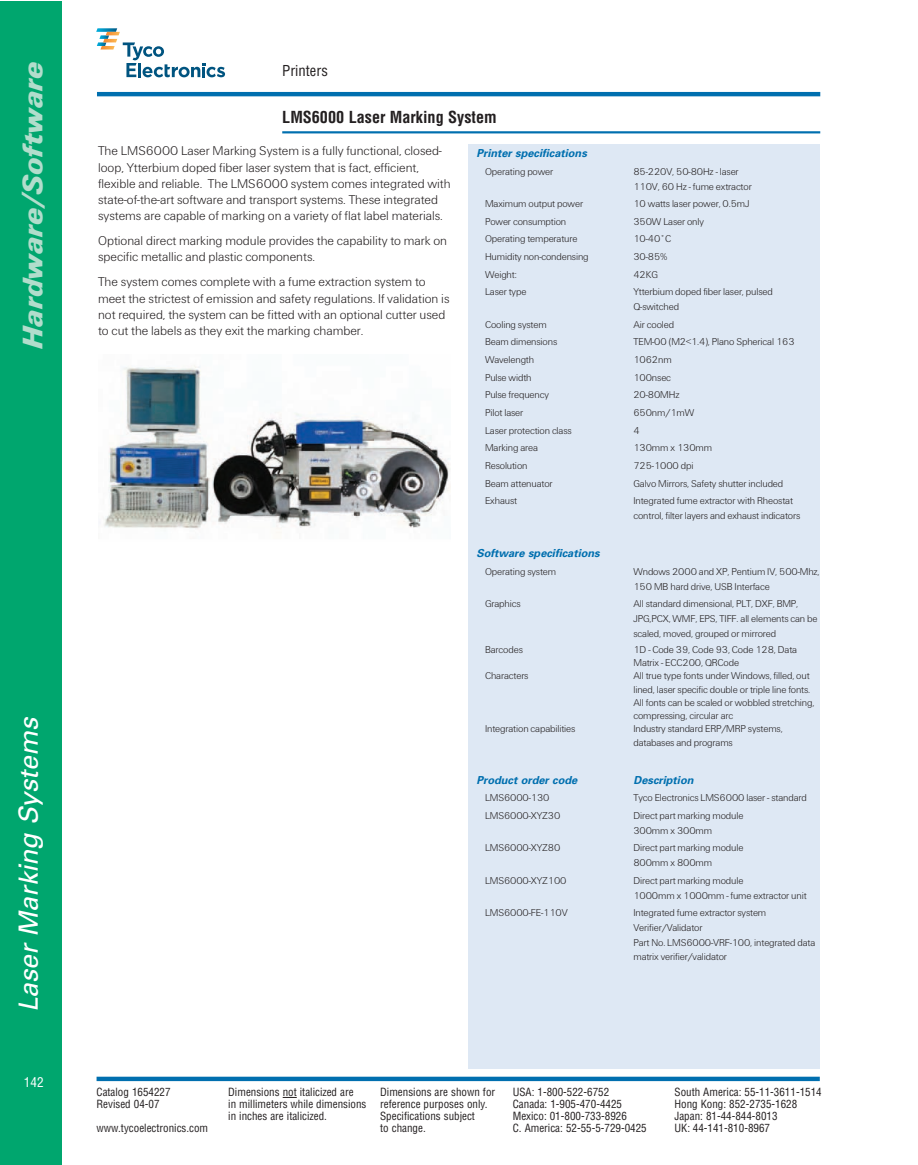
<style>
.page{position:relative;width:918px;height:1165px;background:#fff}
.page>*{position:absolute;margin:0;border:0;box-sizing:border-box;transform-origin:0 0}
.t1{font:italic 900 29.4px "U76 Univers";color:#b2ddcc}
.t2{font:italic 26.4px "Univers";color:#fff}
.t3{font:700 condensed 16.2px "Helvetica";color:#231f20}
.t4{font:condensed 14.7px "Helvetica";color:#231f20}
.t5{font:300 13.2px/16.2px "U45 Univers";color:#231f20}
.t6{font:condensed 13.2px "Helvetica";color:#fff}
.t7{font:condensed 10.95px "Helvetica";color:#231f20}
.t8{font:italic 700 10.95px "Univers";color:#006faf}
.t9{font:300 10.35px/14.7px "U45 Univers";letter-spacing:-.01em;color:#231f20}
</style>
<div class="page">
<div style="left:0;top:1px;width:62px;height:1163px;background:#00a66e"></div>
<svg style="left:283px;top:1096px;width:13px;height:1px"></svg>
<svg style="left:97px;top:1076px;width:723px;height:4px;background:#2c88bc"></svg>
<hr style="left:282px;top:131px;width:538px;height:2px;background:#006faf">
<hr style="left:97px;top:92px;width:723px;height:4px;background:#006faf">
<svg style="left:97px;top:28px;width:128px;height:49px"></svg>
<div style="left:469px;top:145px;width:351px;height:924px;background:#dee8f4"></div>
<img style="left:104px;top:365px;width:346px;height:168px">
<h1 class="t1" style="left:23px;top:348px;width:288px;rotate:-90deg">Hardware/Software</h1>
<h2 class="t2" style="left:19px;top:1012px;width:301px;rotate:-90deg">Laser Marki ng Systems</h2>
<p class="t6" style="left:24px;top:1076px;width:21px">142</p>
<h3 class="t4" style="left:282px;top:65px;width:47px">Printers</h3>
<h3 class="t3" style="left:282px;top:111px;width:216px">LMS6000 Laser Marking System</h3>
<p class="t5" style="left:98px;top:144px;width:354px">The LMS6000 Laser Marking System is a fully functional, closed&shy;loop, Ytterbium doped fiber laser system that is fact, efficient, flexible and reliable. The LMS6000 system comes integrated with state-of-the-art software and transport systems. These integrated systems are capable of marking on a variety of flat label materials.</p>
<p class="t5" style="left:98px;top:234px;width:351px">Optional direct marking module provides the capability to mark on specific metallic and plastic components.</p>
<p class="t5" style="left:98px;top:275px;width:353px">The system comes complete with a fume extraction system to meet the strictest of emission and safety regulations. If validation is not required, the system can be fitted with an optional cutter used to cut the labels as they exit the marking chamber.</p>
<p class="t8" style="left:476px;top:149px;width:114px">Printer specifications</p>
<p class="t9" style="left:485px;top:165px;width:70px">Operating power</p>
<p class="t9" style="left:633px;top:165px;width:120px">85-220V, 50-80Hz - laser<br>110V, 60 Hz - fume extractor</p>
<p class="t9" style="left:485px;top:197px;width:100px">Maximum output power</p>
<p class="t9" style="left:633px;top:197px;width:118px">10 watts laser power, 0.5mJ</p>
<p class="t9" style="left:485px;top:215px;width:83px">Power consumption</p>
<p class="t9" style="left:633px;top:215px;width:72px">350W Laser only</p>
<p class="t9" style="left:485px;top:232px;width:94px">Operating temperature</p>
<p class="t9" style="left:633px;top:232px;width:39px">10-40˚C</p>
<p class="t9" style="left:485px;top:250px;width:105px">Humidity non-condensing</p>
<p class="t9" style="left:633px;top:250px;width:36px">30-85%</p>
<p class="t9" style="left:485px;top:268px;width:33px">Weight:</p>
<p class="t9" style="left:633px;top:268px;width:26px">42KG</p>
<p class="t9" style="left:485px;top:285px;width:43px">Laser type</p>
<p class="t9" style="left:633px;top:285px;width:141px">Ytterbium doped fiber laser, pulsed<br>Q-switched</p>
<p class="t9" style="left:485px;top:318px;width:63px">Cooling system</p>
<p class="t9" style="left:633px;top:318px;width:42px">Air cooled</p>
<p class="t9" style="left:485px;top:335px;width:74px">Beam dimensions</p>
<p class="t9" style="left:633px;top:335px;width:163px">TEM-00 (M2&lt;1.4), Plano Spherical 163</p>
<p class="t9" style="left:485px;top:353px;width:51px">Wavelength</p>
<p class="t9" style="left:633px;top:353px;width:40px">1062nm</p>
<p class="t9" style="left:485px;top:371px;width:48px">Pulse width</p>
<p class="t9" style="left:633px;top:371px;width:39px">100nsec</p>
<p class="t9" style="left:485px;top:388px;width:65px">Pulse frequency</p>
<p class="t9" style="left:633px;top:388px;width:48px">20-80MHz</p>
<p class="t9" style="left:485px;top:406px;width:40px">Pilot laser</p>
<p class="t9" style="left:633px;top:406px;width:62px">650nm/1mW</p>
<p class="t9" style="left:485px;top:424px;width:88px">Laser protection class</p>
<p class="t9" style="left:633px;top:424px;width:8px">4</p>
<p class="t9" style="left:485px;top:441px;width:54px">Marking area</p>
<p class="t9" style="left:633px;top:441px;width:80px">130mm x 130mm</p>
<p class="t9" style="left:485px;top:459px;width:44px">Resolution</p>
<p class="t9" style="left:633px;top:459px;width:62px">725-1000 dpi</p>
<p class="t9" style="left:485px;top:476px;width:69px">Beam attenuator</p>
<p class="t9" style="left:633px;top:476px;width:151px">Galvo Mirrors, Safety shutter included</p>
<p class="t9" style="left:485px;top:494px;width:34px">Exhaust</p>
<p class="t9" style="left:633px;top:494px;width:168px">Integrated fume extractor with Rheostat control, filter layers and exhaust indicators</p>
<p class="t8" style="left:476px;top:549px;width:127px">Software specifications</p>
<p class="t9" style="left:485px;top:565px;width:73px">Operating system</p>
<p class="t9" style="left:633px;top:565px;width:188px">Wndows 2000 and XP, Pentium IV, 500-Mhz,<br>150 MB hard drive, USB Interface</p>
<p class="t9" style="left:485px;top:597px;width:37px">Graphics</p>
<p class="t9" style="left:633px;top:597px;width:186px">All standard dimensional, PLT, DXF, BMP,<br>JPG,PCX, WMF, EPS, TIFF. all elements can be scaled, moved, grouped or mirrored</p>
<p class="t9" style="left:485px;top:643px;width:39px">Barcodes</p>
<p class="t9" style="left:633px;top:643px;width:165px;line-height:13.2px">1D - Code 39, Code 93, Code 128, Data<br>Matrix - ECC200, QRCode</p>
<p class="t9" style="left:485px;top:669px;width:45px">Characters</p>
<p class="t9" style="left:633px;top:670px;width:183px;line-height:13.2px">All true type fonts under Windows, filled, out lined, laser specific double or triple line fonts.<br>All fonts can be scaled or wobbled stretching, compressing, circular arc</p>
<p class="t9" style="left:485px;top:722px;width:92px">Integration capabilities</p>
<p class="t9" style="left:633px;top:723px;width:151px;line-height:13.2px">Industry standard ERP/MRP systems, databases and programs</p>
<p class="t8" style="left:476px;top:775px;width:105px">Product order code</p>
<p class="t8" style="left:633px;top:775px;width:64px">Description</p>
<p class="t9" style="left:485px;top:791px;width:66px">LMS6000-130</p>
<p class="t9" style="left:633px;top:791px;width:175px">Tyco Electronics LMS6000 laser - standard</p>
<p class="t9" style="left:485px;top:809px;width:77px">LMS6000-XYZ30</p>
<p class="t9" style="left:633px;top:809px;width:112px">Direct part marking module<br>300mm x 300mm</p>
<p class="t9" style="left:485px;top:841px;width:77px">LMS6000-XYZ80</p>
<p class="t9" style="left:633px;top:841px;width:112px">Direct part marking module<br>800mm x 800mm</p>
<p class="t9" style="left:485px;top:873px;width:83px">LMS6000-XYZ100</p>
<p class="t9" style="left:633px;top:873px;width:175px">Direct part marking module<br>1000mm x 1000mm - fume extractor unit</p>
<p class="t9" style="left:485px;top:906px;width:84px">LMS6000-FE-110V</p>
<p class="t9" style="left:633px;top:906px;width:183px">Integrated fume extractor system<br>Verifier/Validator<br>Part No. LMS6000-VRF-100, integrated data matrix verifier/validator</p>
<p class="t7" style="left:97px;top:1088px;width:76px">Catalog 1654227</p>
<p class="t7" style="left:228px;top:1088px;width:127px">Dimensions not italicized are</p>
<p class="t7" style="left:380px;top:1088px;width:116px">Dimensions are shown for</p>
<p class="t7" style="left:513px;top:1088px;width:98px">USA: 1-800-522-6752</p>
<p class="t7" style="left:675px;top:1088px;width:149px">South America: 55-11-3611-1514</p>
<p class="t7" style="left:97px;top:1099px;width:65px">Revised 04-07</p>
<p class="t7" style="left:228px;top:1099px;width:261px">in millimeters while dimensions reference purposes only.</p>
<p class="t7" style="left:513px;top:1099px;width:111px">Canada: 1-905-470-4425</p>
<p class="t7" style="left:675px;top:1099px;width:124px">Hong Kong: 852-2735-1628</p>
<p class="t7" style="left:228px;top:1111px;width:100px">in inches are italicized.</p>
<p class="t7" style="left:380px;top:1111px;width:96px">Specifications subject</p>
<p class="t7" style="left:513px;top:1111px;width:116px">Mexico: 01-800-733-8926</p>
<p class="t7" style="left:675px;top:1111px;width:105px">Japan: 81-44-844-8013</p>
<p class="t7" style="left:97px;top:1123px;width:113px">www.tycoelectronics.com</p>
<p class="t7" style="left:380px;top:1123px;width:47px">to change.</p>
<p class="t7" style="left:513px;top:1123px;width:136px">C. America: 52-55-5-729-0425</p>
<p class="t7" style="left:675px;top:1123px;width:97px">UK: 44-141-810-8967</p>
</div>
